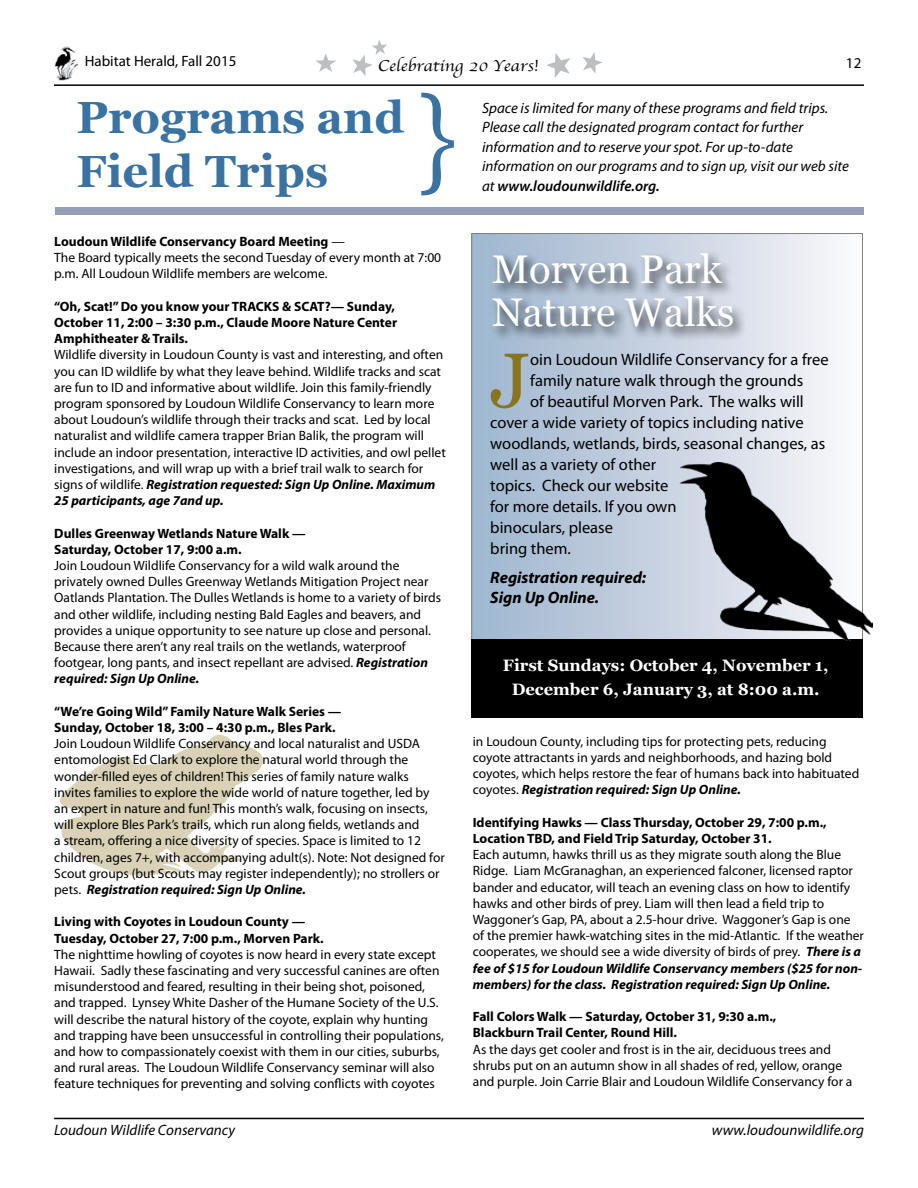
<style>
.page{position:relative;width:918px;height:1188px;background:#fff}
.page>*{position:absolute;margin:0;border:0;box-sizing:border-box;transform-origin:0 0}
.t1{font:112.5px "Georgia";color:#3a72a1;scale:.8 1}
.t2{font:77.1px "Georgia";color:#8a7420}
.t3{font:700 45px/54px "Georgia";color:#3a72a1}
.t4{font:40.05px/43.3px "Georgia";color:#fff}
.t5{font:16.5px "Myriad Pro";color:#000}
.t6{font:700 16.5px/24px "Georgia";color:#fff;text-align:center}
.t7{font:italic 700 16.5px/19.8px "Myriad Pro";color:#000}
.t8{font:16.5px "Apple Chancery";color:#000;scale:1.1 1}
.t9{font:italic 15px/19.5px "Myriad Pro";color:#000}
.t10{font:15px "Myriad Pro";color:#000}
.t11{font:13.5px/16.2px "Myriad Pro";color:#000}
.t12{font:700 13.5px/16.2px "Myriad Pro";color:#000}
.s1{font-weight:600}
.s2{font-weight:700}
.s3{font-weight:700;font-style:italic}
</style>
<div class="page">
<hr style="left:54px;top:1118px;width:810px;height:1px;background:#000">
<hr style="left:54px;top:84px;width:810px;height:2px;background:#000">
<img style="left:54px;top:46px;width:24px;height:34px">
<div style="left:55px;top:207px;width:809px;height:7px;background:#94a0b2"></div>
<svg style="left:546px;top:53px;width:24px;height:25px"></svg>
<svg style="left:315px;top:54px;width:21px;height:18px"></svg>
<svg style="left:583px;top:52px;width:20px;height:22px"></svg>
<svg style="left:352px;top:40px;width:35px;height:36px"></svg>
<img style="left:59px;top:734px;width:204px;height:142px">
<div style="left:472px;top:234px;width:390px;height:413px;background:linear-gradient(to right,#9db4cd,#f9f7fa)"></div>
<div style="left:471px;top:640px;width:392px;height:78px;background:#000"></div>
<div style="left:489px;top:250px;width:258px;height:91px;background:#000;opacity:.75"></div>
<img style="left:680px;top:463px;width:193px;height:178px">
<p class="t10" style="left:85px;top:52px;width:153px">Habitat Herald, Fall 2015</p>
<p class="t8" style="left:378px;top:53px;width:148px">Celebrating 20 Years!</p>
<p class="t10" style="left:846px;top:54px;width:17px">12</p>
<h1 class="t1" style="left:418px;top:70px;width:50px">}</h1>
<h3 class="t3" style="left:76px;top:90px;width:329px">Programs and<br>Field Trips</h3>
<p class="t9" style="left:482px;top:98px;width:368px">Space is limited for many of these programs and field trips.<br>Please call the designated program contact for further information and to reserve your spot. For up-to-date information on our programs and to sign up, visit our web site at <span class="s1">www.loudounwildlife.org.</span></p>
<p class="t11" style="left:54px;top:233px;width:388px"><span class="s2">Loudoun Wildlife Conservancy Board Meeting</span> —<br>The Board typically meets the second Tuesday of every month at 7:00 p.m. All Loudoun Wildlife members are welcome.</p>
<p class="t12" style="left:54px;top:298px;width:344px">“Oh, Scat!” Do you know your TRACKS &amp; SCAT?— Sunday,<br>October 11, 2:00 – 3:30 p.m., Claude Moore Nature Center<br>Amphitheater &amp; Trails.</p>
<p class="t11" style="left:54px;top:346px;width:393px">Wildlife diversity in Loudoun County is vast and interesting, and often you can ID wildlife by what they leave behind. Wildlife tracks and scat are fun to ID and informative about wildlife. Join this family-friendly program sponsored by Loudoun Wildlife Conservancy to learn more about Loudoun’s wildlife through their tracks and scat. Led by local naturalist and wildlife camera trapper Brian Balik, the program will include an indoor presentation, interactive ID activities, and owl pellet investigations, and will wrap up with a brief trail walk to search for signs of wildlife. <span class="s3">Registration requested: Sign Up Online. Maximum 25 participants, age 7and up.</span></p>
<p class="t12" style="left:54px;top:524px;width:253px">Dulles Greenway Wetlands Nature Walk —<br>Saturday, October 17, 9:00 a.m.</p>
<p class="t11" style="left:54px;top:557px;width:388px">Join Loudoun Wildlife Conservancy for a wild walk around the privately owned Dulles Greenway Wetlands Mitigation Project near Oatlands Plantation. The Dulles Wetlands is home to a variety of birds and other wildlife, including nesting Bald Eagles and beavers, and provides a unique opportunity to see nature up close and personal.<br>Because there aren’t any real trails on the wetlands, waterproof footgear, long pants, and insect repellant are advised. <span class="s3">Registration required: Sign Up Online.</span></p>
<p class="t12" style="left:54px;top:703px;width:289px">“We’re Going Wild” Family Nature Walk Series —<br>Sunday, October 18, 3:00 – 4:30 p.m., Bles Park.</p>
<p class="t11" style="left:54px;top:735px;width:392px">Join Loudoun Wildlife Conservancy and local naturalist and USDA entomologist Ed Clark to explore the natural world through the wonder-filled eyes of children! This series of family nature walks invites families to explore the wide world of nature together, led by an expert in nature and fun! This month’s walk, focusing on insects, will explore Bles Park’s trails, which run along fields, wetlands and<br>a stream, offering a nice diversity of species. Space is limited to 12 children, ages 7+, with accompanying adult(s). Note: Not designed for Scout groups (but Scouts may register independently); no strollers or pets. <span class="s3">Registration required: Sign Up Online.</span></p>
<p class="t12" style="left:54px;top:913px;width:271px">Living with Coyotes in Loudoun County —<br>Tuesday, October 27, 7:00 p.m., Morven Park.</p>
<p class="t11" style="left:54px;top:946px;width:391px">The nighttime howling of coyotes is now heard in every state except Hawaii. Sadly these fascinating and very successful canines are often misunderstood and feared, resulting in their being shot, poisoned, and trapped. Lynsey White Dasher of the Humane Society of the U.S. will describe the natural history of the coyote, explain why hunting and trapping have been unsuccessful in controlling their populations, and how to compassionately coexist with them in our cities, suburbs, and rural areas. The Loudoun Wildlife Conservancy seminar will also feature techniques for preventing and solving conflicts with coyotes</p>
<h3 class="t4" style="left:492px;top:248px;width:244px">Morven Park<br>Nature Walks</h3>
<h2 class="t2" style="left:490px;top:334px;width:41px">J</h2>
<p class="t5" style="left:530px;top:349px;width:300px">oin Loudoun Wildlife Conservancy for a free</p>
<p class="t5" style="left:530px;top:370px;width:275px">family nature walk through the grounds</p>
<p class="t5" style="left:530px;top:391px;width:275px">of beautiful Morven Park. The walks will</p>
<p class="t5" style="left:490px;top:412px;width:315px">cover a wide variety of topics including native</p>
<p class="t5" style="left:490px;top:433px;width:337px">woodlands, wetlands, birds, seasonal changes, as</p>
<p class="t5" style="left:490px;top:454px;width:167px">well as a variety of other</p>
<p class="t5" style="left:490px;top:475px;width:180px">topics. Check our website</p>
<p class="t5" style="left:490px;top:496px;width:188px">for more details. If you own</p>
<p class="t5" style="left:490px;top:517px;width:124px">binoculars, please</p>
<p class="t5" style="left:490px;top:538px;width:82px">bring them.</p>
<p class="t7" style="left:490px;top:567px;width:157px">Registration required:<br>Sign Up Online.</p>
<p class="t6" style="left:503px;top:654px;width:327px">First Sundays: October 4, November 1,<br>December 6, January 3, at 8:00 a.m.</p>
<p class="t11" style="left:473px;top:733px;width:388px">in Loudoun County, including tips for protecting pets, reducing coyote attractants in yards and neighborhoods, and hazing bold coyotes, which helps restore the fear of humans back into habituated coyotes. <span class="s3">Registration required: Sign Up Online.</span></p>
<p class="t12" style="left:473px;top:814px;width:355px">Identifying Hawks — Class Thursday, October 29, 7:00 p.m.,<br>Location TBD, and Field Trip Saturday, October 31.</p>
<p class="t11" style="left:473px;top:846px;width:393px">Each autumn, hawks thrill us as they migrate south along the Blue Ridge. Liam McGranaghan, an experienced falconer, licensed raptor bander and educator, will teach an evening class on how to identify hawks and other birds of prey. Liam will then lead a field trip to Waggoner’s Gap, PA, about a 2.5-hour drive. Waggoner’s Gap is one of the premier hawk-watching sites in the mid-Atlantic. If the weather cooperates, we should see a wide diversity of birds of prey. <span class="s3">There is a fee of $15 for Loudoun Wildlife Conservancy members ($25 for non&shy;members) for the class. Registration required: Sign Up Online.</span></p>
<p class="t12" style="left:473px;top:1008px;width:305px">Fall Colors Walk — Saturday, October 31, 9:30 a.m.,<br>Blackburn Trail Center, Round Hill.</p>
<p class="t11" style="left:473px;top:1041px;width:381px">As the days get cooler and frost is in the air, deciduous trees and shrubs put on an autumn show in all shades of red, yellow, orange and purple. Join Carrie Blair and Loudoun Wildlife Conservancy for a</p>
<p class="t9" style="left:54px;top:1120px;width:183px">Loudoun Wildlife Conservancy</p>
<p class="t9" style="left:712px;top:1120px;width:154px">www.loudounwildlife.org</p>
</div>
